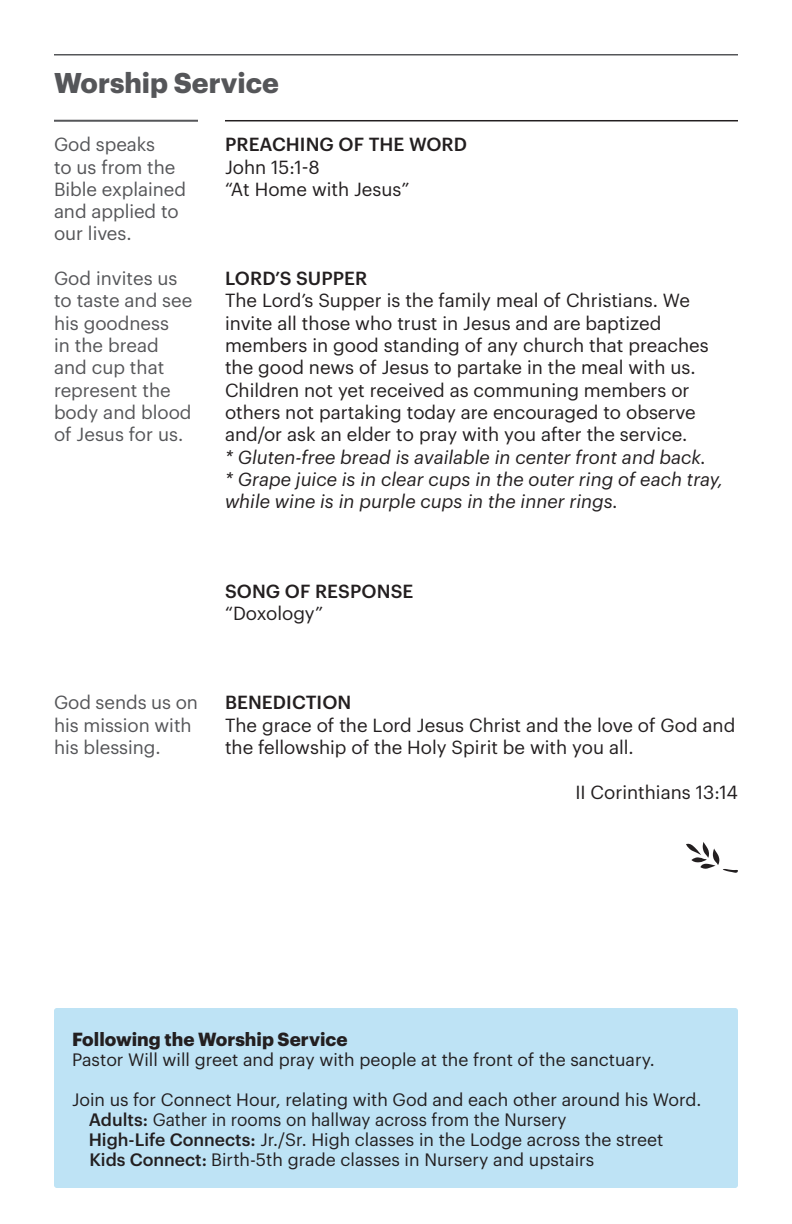
<style>
.page{position:relative;width:792px;height:1224px;background:#fff}
.page>*{position:absolute;margin:0;border:0;box-sizing:border-box;transform-origin:0 0}
.t1{font:52px "Southwood Collateral v 0.1";color:#231f20}
.t2{font:700 28px "Graphik";color:#555659}
.t3{font:18.6px/22.4px "Graphik";color:#231f20}
.t4{font:18.6px/22.4px "Graphik";letter-spacing:-.005em;color:#555659}
.t5{font:italic 18.6px/22.4px "Graphik";color:#231f20}
.t6{font:500 18.6px "Graphik";letter-spacing:.005em;color:#231f20}
.t7{font:700 18.6px "Graphik";color:#231f20}
.t8{font:17.6px "Graphik";color:#231f20}
.s1{font-weight:500}
</style>
<div class="page">
<hr style="left:54px;top:120px;width:144px;height:2px;background:#555659">
<hr style="left:225px;top:120px;width:513px;height:1px;background:#231f20">
<hr style="left:54px;top:54px;width:684px;height:2px;background:#555659">
<div style="left:54px;top:1008px;width:684px;height:180px;background:#bee3f5;border-radius:3px"></div>
<p class="t2" style="left:54px;top:61px;width:226px">Worship Service</p>
<p class="t6" style="left:225px;top:130px;width:244px">PREACHING OF THE WORD</p>
<p class="t3" style="left:225px;top:154px;width:96px">John 15:1-8</p>
<p class="t3" style="left:225px;top:176px;width:186px">“At Home with Jesus”</p>
<p class="t4" style="left:54px;top:132px;width:134px">God speaks<br>to us from the<br>Bible explained and applied to our lives.</p>
<p class="t4" style="left:54px;top:266px;width:140px">God invites us to taste and see his goodness<br>in the bread and cup that represent the body and blood of Jesus for us.</p>
<p class="t6" style="left:225px;top:264px;width:144px">LORD’S SUPPER</p>
<p class="t3" style="left:225px;top:288px;width:485px">The Lord’s Supper is the family meal of Christians. We invite all those who trust in Jesus and are baptized members in good standing of any church that preaches the good news of Jesus to partake in the meal with us.<br>Children not yet received as communing members or others not partaking today are encouraged to observe and/or ask an elder to pray with you after the service.</p>
<p class="t5" style="left:225px;top:444px;width:483px">* Gluten-free bread is available in center front and back.</p>
<p class="t5" style="left:225px;top:467px;width:500px">* Grape juice is in clear cups in the outer ring of each tray, while wine is in purple cups in the inner rings.</p>
<p class="t4" style="left:54px;top:690px;width:145px">God sends us on his mission with his blessing.</p>
<p class="t6" style="left:225px;top:577px;width:190px">SONG OF RESPONSE</p>
<p class="t3" style="left:225px;top:600px;width:100px">“Doxology”</p>
<p class="t6" style="left:225px;top:688px;width:128px">BENEDICTION</p>
<p class="t3" style="left:225px;top:712px;width:512px">The grace of the Lord Jesus Christ and the love of God and the fellowship of the Holy Spirit be with you all.</p>
<p class="t3" style="left:575px;top:779px;width:164px">II Corinthians 13:14</p>
<p class="t1" style="left:686px;top:835px;width:53px">A</p>
<p class="t7" style="left:72px;top:1025px;width:277px">Following the Worship Service</p>
<p class="t8" style="left:72px;top:1047px;width:584px">Pastor Will will greet and pray with people at the front of the sanctuary.</p>
<p class="t8" style="left:72px;top:1087px;width:631px">Join us for Connect Hour, relating with God and each other around his Word.</p>
<p class="t8" style="left:89px;top:1107px;width:479px"><span class="s1">Adults:</span> Gather in rooms on hallway across from the Nursery</p>
<p class="t8" style="left:89px;top:1127px;width:576px"><span class="s1">High-Life Connects:</span> Jr./Sr. High classes in the Lodge across the street</p>
<p class="t8" style="left:89px;top:1147px;width:506px"><span class="s1">Kids Connect:</span> Birth-5th grade classes in Nursery and upstairs</p>
</div>
